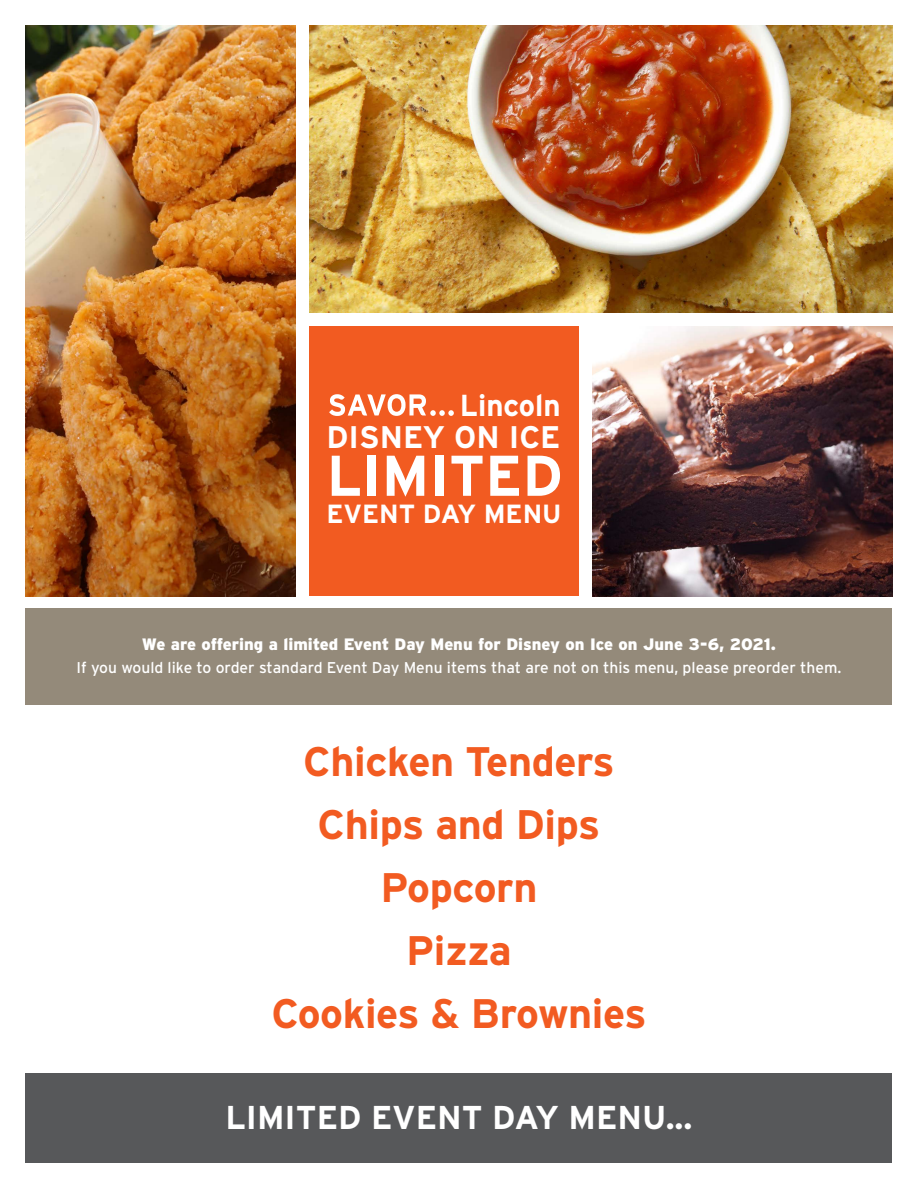
<style>
.page{position:relative;width:918px;height:1188px;background:#fff}
.page>*{position:absolute;margin:0;border:0;box-sizing:border-box;transform-origin:0 0}
.t1{font:700 57.3px "Interstate";color:#fff}
.Paragraph_Style_2{font:700 41.25px "Interstate";letter-spacing:-.01em;color:#f25b21}
.t2{font:700 33px "Interstate";color:#fff}
.t3{font:700 31.2px "Interstate";color:#fff}
.t4{font:700 30.3px "Interstate";color:#fff}
.t5{font:700 26.25px "Interstate";color:#fff}
.Package_Descrip{font:900 16.5px "Interstate";color:#fff}
.Package_Descrip-2{font:15.6px "Interstate";color:#fff}
</style>
<div class="page">
<img style="left:309px;top:26px;width:583px;height:287px">
<img style="left:592px;top:326px;width:300px;height:270px">
<div style="left:309px;top:326px;width:270px;height:270px;background:#f25b21"></div>
<img style="left:26px;top:26px;width:270px;height:570px">
<div style="left:26px;top:1073px;width:866px;height:89px;background:#57585a"></div>
<div style="left:26px;top:608px;width:866px;height:97px;background:#948a7a"></div>
<svg style="left:329px;top:394px;width:125px;height:22px"></svg>
<h3 class="t4" style="left:460px;top:388px;width:102px">Lincoln</h3>
<p class="t3" style="left:327px;top:419px;width:235px">DISNEY ON ICE</p>
<p class="t1" style="left:327px;top:444px;width:238px">LIMITED</p>
<p class="t5" style="left:327px;top:499px;width:237px">EVENT DAY MENU</p>
<p class="Package_Descrip" style="left:142px;top:635px;width:636px">We are offering a limited Event Day Menu for Disney on Ice on June 3-6, 2021.</p>
<p class="Package_Descrip-2" style="left:77px;top:659px;width:766px">If you would like to order standard Event Day Menu items that are not on this menu, please preorder them.</p>
<p class="Paragraph_Style_2" style="left:303px;top:738px;width:313px">Chicken Tenders</p>
<p class="Paragraph_Style_2" style="left:318px;top:801px;width:284px">Chips and Dips</p>
<p class="Paragraph_Style_2" style="left:381px;top:864px;width:158px">Popcorn</p>
<p class="Paragraph_Style_2" style="left:406px;top:927px;width:107px">Pizza</p>
<p class="Paragraph_Style_2" style="left:271px;top:990px;width:377px">Cookies &amp; Brownies</p>
<p class="t2" style="left:225px;top:1099px;width:469px">LIMITED EVENT DAY MENU...</p>
</div>
